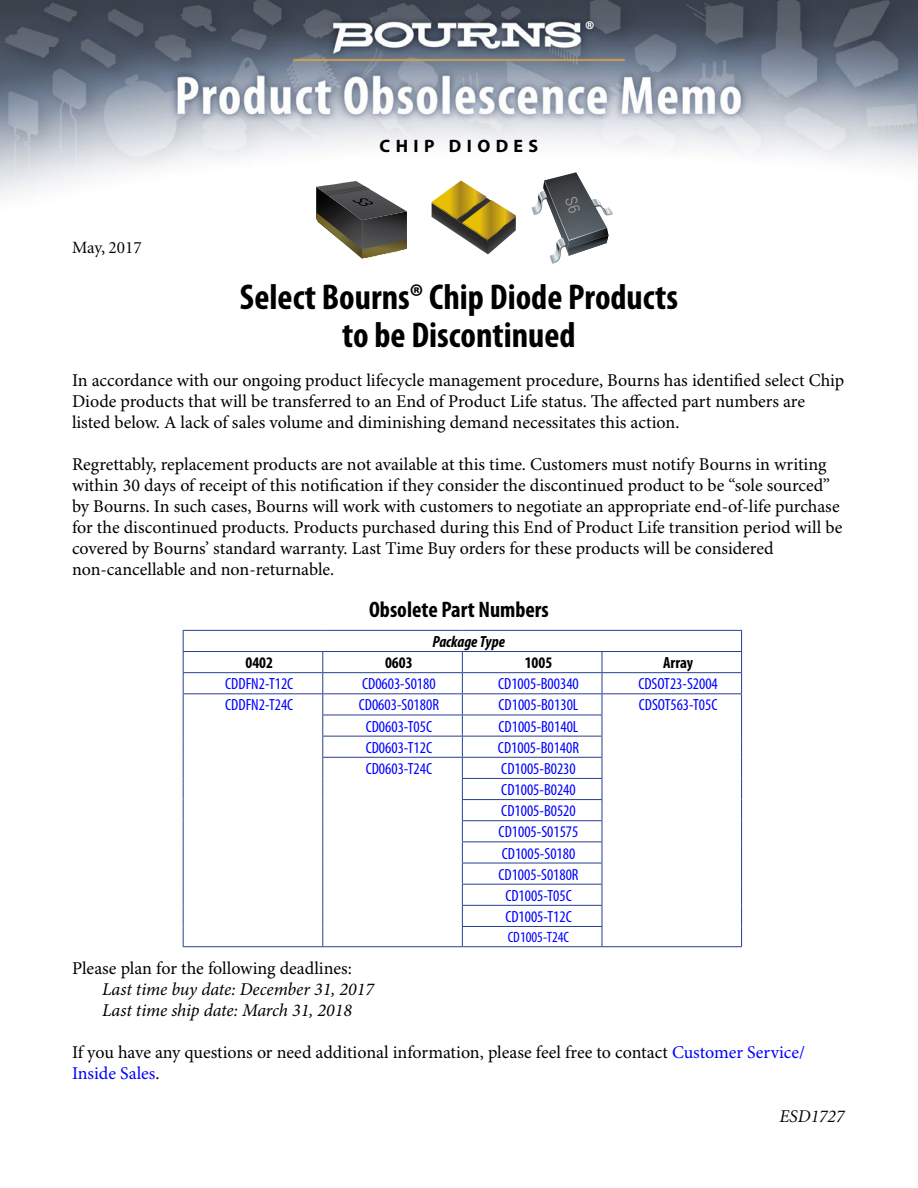
<style>
.page{position:relative;width:918px;height:1188px;background:#fff}
.page>*{position:absolute;margin:0;border:0;box-sizing:border-box;transform-origin:0 0}
.t1{font:700 condensed 36px/37.5px "Myriad Pro";color:#000;text-align:center}
.t2{font:700 condensed 22.5px "Myriad Pro";color:#000}
.t3{font:18px/21px "Minion Pro";color:#000}
.t4{font:italic 18px/21px "Minion Pro";letter-spacing:-.005em;color:#000}
.t5{font:700 18px "Myriad Pro";letter-spacing:.3em;color:#000}
.t6{font:italic 18px "Minion";color:#000}
.t7{font:17.25px "Minion";color:#000}
.t8{font:condensed 16.2px/21.1px "Myriad Pro";color:#00f;text-align:center}
.t9{font:700 condensed 16.2px "Myriad Pro";color:#000}
.t10{font:italic 700 condensed 16.2px "Myriad Pro";color:#000}
.t11{font:condensed 15px "Myriad Pro";color:#00f}
.s1{color:#00f}
</style>
<div class="page">
<img style="left:0;top:0;width:918px;height:215px">
<hr style="left:183px;top:630px;width:140px;height:1px;background:#25408f">
<hr style="left:323px;top:630px;width:139px;height:1px;background:#25408f">
<hr style="left:462px;top:630px;width:140px;height:1px;background:#25408f">
<hr style="left:602px;top:630px;width:140px;height:1px;background:#25408f">
<hr style="left:183px;top:651px;width:140px;height:1px;background:#25408f">
<hr style="left:323px;top:651px;width:139px;height:1px;background:#25408f">
<hr style="left:462px;top:651px;width:140px;height:1px;background:#25408f">
<hr style="left:602px;top:651px;width:140px;height:1px;background:#25408f">
<hr style="left:183px;top:672px;width:140px;height:1px;background:#25408f">
<hr style="left:323px;top:672px;width:139px;height:1px;background:#25408f">
<hr style="left:462px;top:672px;width:140px;height:1px;background:#25408f">
<hr style="left:602px;top:672px;width:140px;height:1px;background:#25408f">
<hr style="left:183px;top:693px;width:140px;height:1px;background:#25408f">
<hr style="left:323px;top:693px;width:139px;height:1px;background:#25408f">
<hr style="left:462px;top:693px;width:140px;height:1px;background:#25408f">
<hr style="left:602px;top:693px;width:140px;height:1px;background:#25408f">
<hr style="left:322px;top:715px;width:140px;height:1px;background:#25408f">
<hr style="left:462px;top:715px;width:140px;height:1px;background:#25408f">
<hr style="left:322px;top:736px;width:140px;height:1px;background:#25408f">
<hr style="left:462px;top:736px;width:140px;height:1px;background:#25408f">
<hr style="left:322px;top:757px;width:140px;height:1px;background:#25408f">
<hr style="left:462px;top:757px;width:140px;height:1px;background:#25408f">
<hr style="left:462px;top:778px;width:140px;height:1px;background:#25408f">
<hr style="left:462px;top:799px;width:140px;height:1px;background:#25408f">
<hr style="left:462px;top:820px;width:140px;height:1px;background:#25408f">
<hr style="left:462px;top:842px;width:140px;height:1px;background:#25408f">
<hr style="left:462px;top:863px;width:140px;height:1px;background:#25408f">
<hr style="left:462px;top:884px;width:140px;height:1px;background:#25408f">
<hr style="left:462px;top:905px;width:140px;height:1px;background:#25408f">
<svg style="left:183px;top:631px;width:1px;height:315px"></svg>
<svg style="left:322px;top:652px;width:1px;height:294px"></svg>
<hr style="left:462px;top:926px;width:140px;height:1px;background:#25408f">
<svg style="left:462px;top:652px;width:1px;height:294px"></svg>
<svg style="left:602px;top:652px;width:1px;height:294px"></svg>
<svg style="left:741px;top:631px;width:1px;height:315px"></svg>
<hr style="left:183px;top:946px;width:140px;height:1px;background:#25408f">
<hr style="left:323px;top:946px;width:139px;height:1px;background:#25408f">
<hr style="left:462px;top:946px;width:140px;height:1px;background:#25408f">
<hr style="left:602px;top:946px;width:140px;height:1px;background:#25408f">
<svg style="left:432px;top:181px;width:84px;height:73px"></svg>
<svg style="left:532px;top:172px;width:81px;height:92px"></svg>
<svg style="left:316px;top:181px;width:91px;height:78px"></svg>
<p class="t7" style="left:72px;top:239px;width:71px">May, 2017</p>
<p class="t5" style="left:380px;top:134px;width:160px">CHIP DIODES</p>
<h1 class="t1" style="left:240px;top:279px;width:440px">Select Bourns® Chip Diode Products to be Discontinued</h1>
<p class="t3" style="left:72px;top:370px;width:774px">In accordance with our ongoing product lifecycle management procedure, Bourns has identified select Chip<br>Diode products that will be transferred to an End of Product Life status. The affected part numbers are listed below. A lack of sales volume and diminishing demand necessitates this action.</p>
<p class="t3" style="left:72px;top:454px;width:772px">Regrettably, replacement products are not available at this time. Customers must notify Bourns in writing within 30 days of receipt of this notification if they consider the discontinued product to be “sole sourced” by Bourns. In such cases, Bourns will work with customers to negotiate an appropriate end-of-life purchase for the discontinued products. Products purchased during this End of Product Life transition period will be covered by Bourns’ standard warranty. Last Time Buy orders for these products will be considered non-cancellable and non-returnable.</p>
<p class="t2" style="left:369px;top:597px;width:181px">Obsolete Part Numbers</p>
<p class="t10" style="left:432px;top:633px;width:74px">Package Type</p>
<p class="t9" style="left:245px;top:654px;width:29px">0402</p>
<p class="t9" style="left:385px;top:654px;width:29px">0603</p>
<p class="t9" style="left:525px;top:654px;width:29px">1005</p>
<p class="t9" style="left:663px;top:654px;width:31px">Array</p>
<p class="t8" style="left:225px;top:673px;width:70px">CDDFN2-T12C</p>
<p class="t8" style="left:362px;top:673px;width:75px">CD0603-S0180</p>
<p class="t8" style="left:498px;top:673px;width:82px">CD1005-B00340</p>
<p class="t8" style="left:638px;top:673px;width:81px">CDSOT23-S2004</p>
<p class="t8" style="left:225px;top:694px;width:70px">CDDFN2-T24C</p>
<p class="t8" style="left:359px;top:694px;width:82px">CD0603-S0180R</p>
<p class="t8" style="left:499px;top:694px;width:81px">CD1005-B0130L</p>
<p class="t8" style="left:639px;top:694px;width:80px">CDSOT563-T05C</p>
<p class="t8" style="left:366px;top:716px;width:68px">CD0603-T05C</p>
<p class="t8" style="left:499px;top:716px;width:81px">CD1005-B0140L</p>
<p class="t8" style="left:366px;top:737px;width:68px">CD0603-T12C</p>
<p class="t8" style="left:498px;top:737px;width:83px">CD1005-B0140R</p>
<p class="t8" style="left:366px;top:758px;width:68px">CD0603-T24C</p>
<p class="t8" style="left:498px;top:758px;width:82px">CD1005-B0230<br>CD1005-B0240<br>CD1005-B0520<br>CD1005-S01575<br>CD1005-S0180<br>CD1005-S0180R<br>CD1005-T05C<br>CD1005-T12C</p>
<p class="t11" style="left:508px;top:928px;width:63px">CD1005-T24C</p>
<p class="t3" style="left:72px;top:958px;width:281px">Please plan for the following deadlines:</p>
<p class="t4" style="left:102px;top:978px;width:273px">Last time buy date: December 31, 2017<br>Last time ship date: March 31, 2018</p>
<p class="t3" style="left:72px;top:1042px;width:735px">If you have any questions or need additional information, please feel free to contact <span class="s1">Customer Service/<br>Inside Sales</span>.</p>
<p class="t6" style="left:780px;top:1107px;width:66px">ESD1727</p>
</div>
